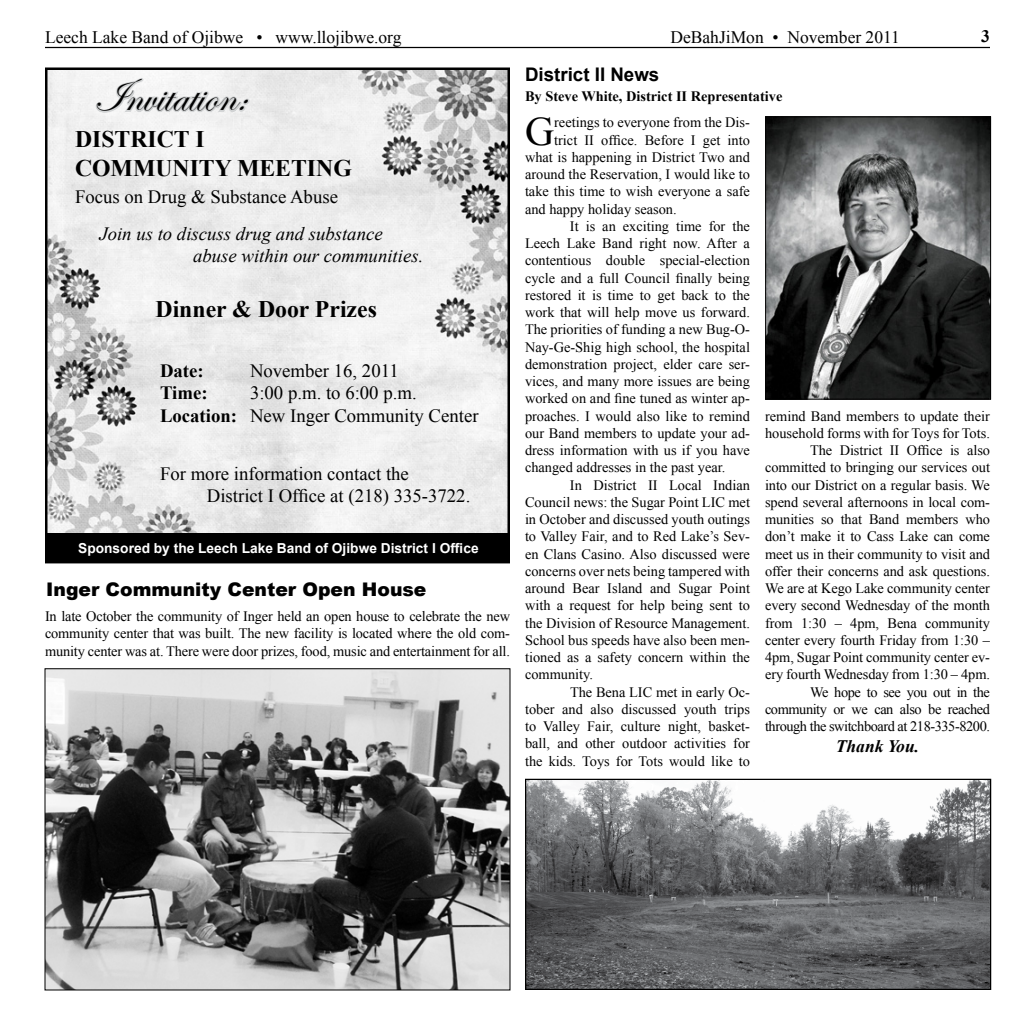
<style>
.page{position:relative;width:1035px;height:1035px;background:#fff}
.page>*{position:absolute;margin:0;border:0;box-sizing:border-box;transform-origin:0 0}
.t1{font:47.5px "Edwardian Script ITC";color:#000}
.t2{font:40.38px "Times New Roman";color:#000}
.t3{font:700 23.75px "Times New Roman";color:#000}
.t4{font:18.75px/22.5px "Times New Roman";color:#000}
.t5{font:italic 18.75px/22.5px "Times New Roman";color:#000}
.t6{font:900 18.75px "Arial";color:#000}
.t7{font:700 18.75px "Arial";color:#000}
.t8{font:700 18.75px "Times New Roman";color:#000}
.t9{font:17.5px "Times New Roman";color:#000}
.t10{font:italic 700 17.5px "Times New Roman";color:#000}
.t11{font:700 17.5px "Times New Roman";color:#000}
.t12{font:14.38px/17.2px "Times New Roman";color:#000}
.t13{font:700 14.38px "Times New Roman";color:#000}
.t14{font:700 13.75px "Arial";color:#fff}
.s1{font-weight:400}
.s2{font-weight:700}
</style>
<div class="page">
<hr style="left:45px;top:47px;width:945px;height:1px;background:#000">
<div style="left:46px;top:69px;width:463px;height:493px;background:#000"></div>
<img style="left:48px;top:71px;width:459px;height:461px">
<div style="left:45px;top:68px;width:465px;height:495px;border:2px solid #000"></div>
<img style="left:767px;top:119px;width:222px;height:278px">
<div style="left:765px;top:117px;width:226px;height:282px;border:1px solid #000"></div>
<img style="left:527px;top:781px;width:462px;height:207px">
<div style="left:525px;top:779px;width:466px;height:211px;border:1px solid #000"></div>
<svg style="left:69px;top:77px;width:182px;height:120px;background:#ededed"></svg>
<img style="left:47px;top:670px;width:461px;height:318px">
<div style="left:45px;top:668px;width:465px;height:322px;border:1px solid #000"></div>
<p class="t9" style="left:45px;top:25px;width:358px">Leech Lake Band of Ojibwe • www.llojibwe.org</p>
<p class="t9" style="left:670px;top:25px;width:231px">DeBahJiMon • November 2011</p>
<p class="t11" style="left:981px;top:25px;width:10px">3</p>
<h1 class="t1" style="left:94px;top:70px;width:154px">Invitation:</h1>
<h3 class="t3" style="left:75px;top:123px;width:32px">District</h3>
<h3 class="t3" style="left:195px;top:123px;width:11px">I</h3>
<h3 class="t3" style="left:75px;top:151px;width:39px">Comm</h3>
<h3 class="t3" style="left:155px;top:151px;width:121px">unity Meeting</h3>
<h3 class="t4" style="left:75px;top:185px;width:265px">Focus on Drug &amp; Substance Abuse</h3>
<h3 class="t5" style="left:193px;top:222px;width:232px;text-indent:-94px">Join us to discuss drug and substance abuse within our communities.</h3>
<h3 class="t3" style="left:156px;top:293px;width:223px">Dinner &amp; Door Prizes</h3>
<h3 class="t8" style="left:160px;top:358px;width:65px">Date: <span class="s1">N</span></h3>
<h3 class="t4" style="left:264px;top:359px;width:137px">ovember 16, 2011</h3>
<h3 class="t8" style="left:160px;top:380px;width:49px">Time:</h3>
<h3 class="t4" style="left:160px;top:382px;width:320px;text-indent:90px">3:00 p.m. to 6:00 p.m.<br><span class="s2">Location:</span> New Inger Community Center</h3>
<h3 class="t4" style="left:207px;top:462px;width:265px;text-indent:-47px">For more information contact the<br>District I Office at (218) 335-3722.</h3>
<p class="t14" style="left:78px;top:539px;width:402px">Sponsored by the Leech Lake Band of Ojibwe District I Office</p>
<h3 class="t6" style="left:46px;top:576px;width:382px">Inger Community Center Open House</h3>
<p class="t12" style="left:45px;top:608px;width:467px;text-align:justify">In late October the community of Inger held an open house to celebrate the new community center that was built. The new facility is located where the old com&shy;munity center was at. There were door prizes, food, music and entertainment for all.</p>
<h3 class="t7" style="left:525px;top:62px;width:136px">District II News</h3>
<p class="t13" style="left:525px;top:86px;width:259px">By Steve White, District II Representative</p>
<h2 class="t2" style="left:525px;top:104px;width:29px">G</h2>
<p class="t12" style="left:554px;top:114px;width:197px">reetings to everyone from the Dis-</p>
<p class="t12" style="left:554px;top:131px;width:197px">trict II office. Before I get into</p>
<p class="t12" style="left:525px;top:148px;width:227px">what is happening in District Two and</p>
<p class="t12" style="left:525px;top:166px;width:226px">around the Reservation, I would like to</p>
<p class="t12" style="left:525px;top:183px;width:227px">take this time to wish everyone a safe</p>
<p class="t12" style="left:525px;top:200px;width:153px">and happy holiday season.</p>
<p class="t12" style="left:525px;top:217px;width:26px">I</p>
<p class="t12" style="left:525px;top:217px;width:227px;text-indent:50px">t is an exciting time for the Leech Lake Band right now. After a contentious double special-election cycle and a full Council finally being restored it is time to get back to the work that will help move us forward.<br>The priorities of funding a new Bug-O-Nay-Ge-Shig high school, the hospital demonstration project, elder care ser&shy;vices, and many more issues are being worked on and fine tuned as winter ap&shy;proaches. I would also like to remind our Band members to update your ad&shy;dress information with us if you have changed addresses in the past year.<br>I</p>
<p class="t12" style="left:525px;top:476px;width:227px;text-indent:50px">n District II Local Indian<br>Council news: the Sugar Point LIC met in October and discussed youth outings to Valley Fair, and to Red Lake’s Sev&shy;en Clans Casino. Also discussed were concerns over nets being tampered with around Bear Island and Sugar Point with a request for help being sent to the Division of Resource Management.<br>School bus speeds have also been men&shy;tioned as a safety concern within the community.<br>T</p>
<p class="t12" style="left:525px;top:683px;width:227px;text-align:justify;text-indent:54px">he Bena LIC met in early Oc&shy;tober and also discussed youth trips to Valley Fair, culture night, basket&shy;ball, and other outdoor activities for the kids. Toys for Tots would like to</p>
<p class="t12" style="left:765px;top:407px;width:227px;text-align:right">remind Band members to update their household forms with for Toys for Tots.<br>The District II Office is also committed to bringing our services out into our District on a regular basis. We spend several afternoons in local com&shy;munities so that Band members who don’t make it to Cass Lake can come meet us in their community to visit and offer their concerns and ask questions.<br>We are at Kego Lake community center every second Wednesday of the month from 1:30 – 4pm, Bena community center every fourth Friday from 1:30 – 4pm, Sugar Point community center ev&shy;ery fourth Wednesday from 1:30 – 4pm.<br>We hope to see you out in the community or we can also be reached through the switchboard at 218-335-8200.</p>
<p class="t10" style="left:836px;top:734px;width:85px">Thank You.</p>
</div>
